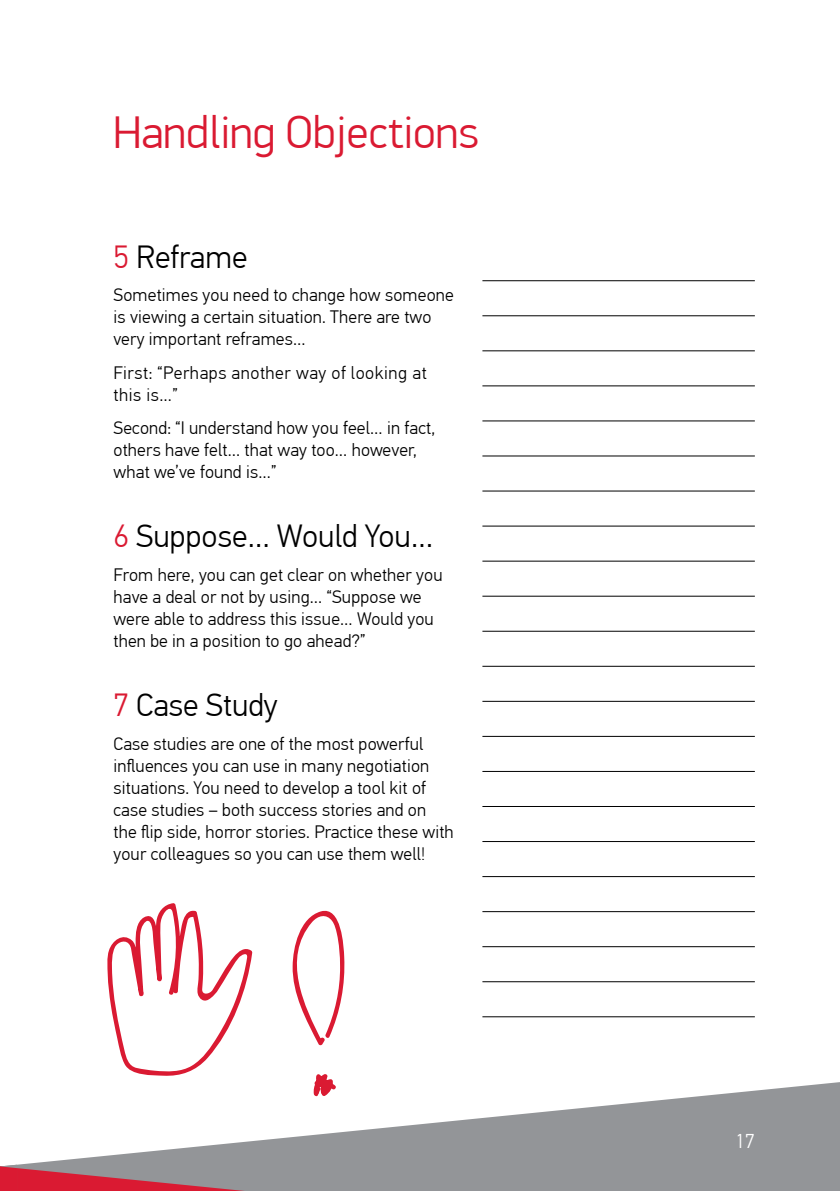
<style>
.page{position:relative;width:840px;height:1191px;background:#fff}
.page>*{position:absolute;margin:0;border:0;box-sizing:border-box;transform-origin:0 0}
.t1{font:300 46px "PF Din Display Pro";color:#da1a32}
.t2{font:300 32px "PF Din Text Pro";color:#000}
.t3{font:300 20px "PF Din Text Pro";color:#fff}
.t4{font:300 18px/22px "PF Din Text Pro";letter-spacing:.01em;color:#000}
.t5{font:300 18px/22px "PF Din Text Pro";letter-spacing:.03em;color:#000}
.s1{color:#da1a32}
</style>
<div class="page">
<svg style="left:414px;top:1082px;width:425px;height:109px;fill:#939598"></svg>
<hr style="left:482px;top:280px;width:272px;height:1px;background:#000">
<hr style="left:482px;top:701px;width:272px;height:1px;background:#000">
<hr style="left:482px;top:491px;width:272px;height:1px;background:#000">
<hr style="left:482px;top:911px;width:272px;height:1px;background:#000">
<hr style="left:482px;top:350px;width:272px;height:1px;background:#000">
<hr style="left:482px;top:771px;width:272px;height:1px;background:#000">
<hr style="left:482px;top:561px;width:272px;height:1px;background:#000">
<hr style="left:482px;top:981px;width:272px;height:1px;background:#000">
<hr style="left:482px;top:420px;width:272px;height:1px;background:#000">
<hr style="left:482px;top:841px;width:272px;height:1px;background:#000">
<hr style="left:482px;top:631px;width:272px;height:1px;background:#000">
<hr style="left:482px;top:315px;width:272px;height:1px;background:#000">
<hr style="left:482px;top:736px;width:272px;height:1px;background:#000">
<hr style="left:482px;top:526px;width:272px;height:1px;background:#000">
<hr style="left:482px;top:946px;width:272px;height:1px;background:#000">
<hr style="left:482px;top:385px;width:272px;height:1px;background:#000">
<hr style="left:482px;top:806px;width:272px;height:1px;background:#000">
<hr style="left:482px;top:596px;width:272px;height:1px;background:#000">
<hr style="left:482px;top:1016px;width:272px;height:1px;background:#000">
<hr style="left:482px;top:455px;width:272px;height:1px;background:#000">
<hr style="left:482px;top:876px;width:272px;height:1px;background:#000">
<hr style="left:482px;top:666px;width:272px;height:1px;background:#000">
<svg style="left:0;top:903px;width:414px;height:288px"></svg>
<h1 class="t1" style="left:113px;top:106px;width:367px">Handling Objections</h1>
<h2 class="t2" style="left:113px;top:239px;width:135px"><span class="s1">5</span> Reframe</h2>
<p class="t4" style="left:113px;top:284px;width:341px">Sometimes you need to change how someone is viewing a certain situation. There are two very important reframes…</p>
<p class="t5" style="left:113px;top:362px;width:314px">First: “Perhaps another way of looking at this is…”</p>
<p class="t4" style="left:113px;top:417px;width:323px">Second: “I understand how you feel… in fact, others have felt… that way too… however, what we’ve found is…”</p>
<h2 class="t2" style="left:113px;top:518px;width:321px"><span class="s1">6</span> Suppose… Would You…</h2>
<p class="t4" style="left:113px;top:564px;width:330px">From here, you can get clear on whether you have a deal or not by using… “Suppose we were able to address this issue… Would you then be in a position to go ahead?”</p>
<h2 class="t2" style="left:113px;top:687px;width:165px"><span class="s1">7</span> Case Study</h2>
<p class="t4" style="left:113px;top:732px;width:341px">Case studies are one of the most powerful influences you can use in many negotiation situations. You need to develop a tool kit of case studies – both success stories and on the flip side, horror stories. Practice these with your colleagues so you can use them well!</p>
<p class="t3" style="left:735px;top:1129px;width:21px">17</p>
</div>
